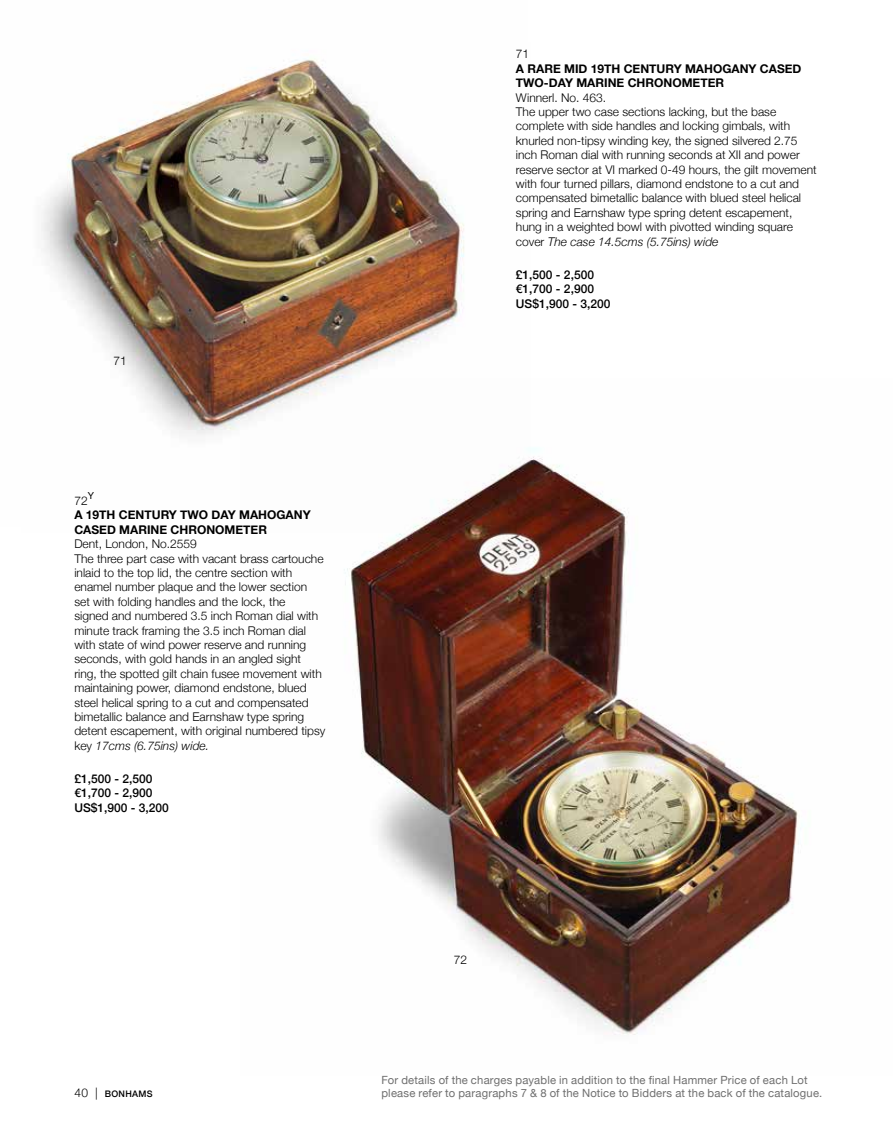
<style>
.page{position:relative;width:893px;height:1127px;background:#fff}
.page>*{position:absolute;margin:0;border:0;box-sizing:border-box;transform-origin:0 0}
.t1{font:300 12px/14.4px "Helvetica Neue";color:#000}
.t2{font:700 12px/14.4px "Helvetica Neue";color:#000}
.t3{font:500 12px/14.4px "Helvetica Neue";color:#000}
.t4{font:11.25px/12.8px "Helvetica Neue";letter-spacing:.015em;color:#6f6f6f}
.t5{font:9.6px "Helvetica Neue";color:#000}
.t6{font:500 9px "Helvetica Neue";letter-spacing:.04em;color:#000}
.s1{font-style:italic}
.s2{font-weight:300;font-size:12px}
</style>
<div class="page">
<img style="left:41px;top:58px;width:423px;height:377px">
<img style="left:240px;top:378px;width:560px;height:657px">
<p class="t1" style="left:113px;top:352px;width:15px">71</p>
<p class="t5" style="left:88px;top:489px;width:8px">Y</p>
<p class="t2" style="left:74px;top:508px;width:238px">A 19TH CENTURY TWO DAY MAHOGANY<br>CASED MARINE CHRONOMETER</p>
<p class="t1" style="left:74px;top:536px;width:252px">Dent, London, No.2559<br>The three part case with vacant brass cartouche inlaid to the top lid, the centre section with enamel number plaque and the lower section set with folding handles and the lock, the<br>signed and numbered 3.5 inch Roman dial with minute track framing the 3.5 inch Roman dial with state of wind power reserve and running seconds, with gold hands in an angled sight ring, the spotted gilt chain fusee movement with maintaining power, diamond endstone, blued steel helical spring to a cut and compensated bimetallic balance and Earnshaw type spring detent escapement, with original numbered tipsy key <span class="s1">17cms (6.75ins) wide.</span></p>
<p class="t3" style="left:74px;top:770px;width:96px">£1,500 - 2,500 €1,700 - 2,900<br>US$1,900 - 3,200</p>
<p class="t1" style="left:74px;top:492px;width:15px">72</p>
<p class="t1" style="left:516px;top:46px;width:15px">71</p>
<p class="t2" style="left:516px;top:62px;width:287px">A RARE MID 19TH CENTURY MAHOGANY CASED<br>TWO-DAY MARINE CHRONOMETER</p>
<p class="t1" style="left:516px;top:89px;width:302px">Winnerl. No. 463.<br>The upper two case sections lacking, but the base complete with side handles and locking gimbals, with knurled non-tipsy winding key, the signed silvered 2.75 inch Roman dial with running seconds at XII and power reserve sector at VI marked 0-49 hours, the gilt movement with four turned pillars, diamond endstone to a cut and compensated bimetallic balance with blued steel helical spring and Earnshaw type spring detent escapement, hung in a weighted bowl with pivotted winding square cover <span class="s1">The case 14.5cms (5.75ins) wide</span></p>
<p class="t3" style="left:516px;top:266px;width:96px">£1,500 - 2,500 €1,700 - 2,900<br>US$1,900 - 3,200</p>
<p class="t1" style="left:454px;top:951px;width:15px">72</p>
<p class="t6" style="left:74px;top:1087px;width:80px"><span class="s2">40 |</span> BONHAMS</p>
<p class="t4" style="left:381px;top:1075px;width:442px">For details of the charges payable in addition to the final Hammer Price of each Lot please refer to paragraphs 7 &amp; 8 of the Notice to Bidders at the back of the catalogue.</p>
</div>
